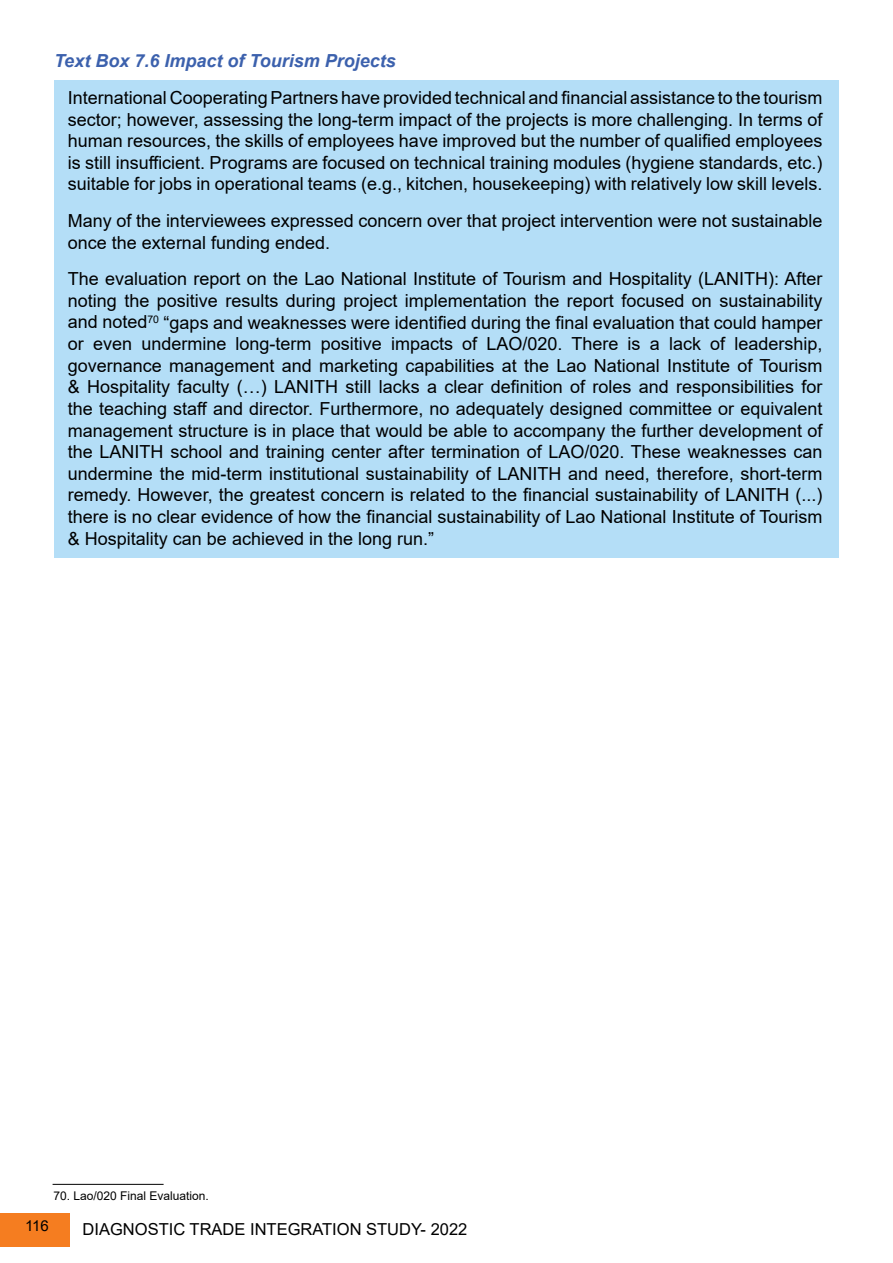
<style>
.page{position:relative;width:893px;height:1263px;background:#fff}
.page>*{position:absolute;margin:0;border:0;box-sizing:border-box;transform-origin:0 0}
.t1{font:18px/21.6px "Arial";color:#000;text-align:justify}
.t2{font:italic 700 18px "Arial";color:#3c61ad}
.t3{font:16.5px "Arial";color:#000}
.t4{font:15px "Arial";color:#000}
.t5{font:12px "Arial";color:#000}
</style>
<div class="page">
<div style="left:0;top:1212px;width:69px;height:34px;background:#f57d20"></div>
<div style="left:54px;top:80px;width:785px;height:477px;background:#b4def7"></div>
<hr style="left:53px;top:1184px;width:111px;height:1px;background:#000">
<p class="t2" style="left:54px;top:49px;width:343px">Text Box 7.6 Impact of Tourism Projects</p>
<p class="t1" style="left:68px;top:87px;width:756px">International Cooperating Partners have provided technical and financial assistance to the tourism sector; however, assessing the long-term impact of the projects is more challenging. In terms of human resources, the skills of employees have improved but the number of qualified employees is still insufficient. Programs are focused on technical training modules (hygiene standards, etc.) suitable for jobs in operational teams (e.g., kitchen, housekeeping) with relatively low skill levels.</p>
<p class="t1" style="left:68px;top:210px;width:756px">Many of the interviewees expressed concern over that project intervention were not sustainable once the external funding ended.</p>
<p class="t1" style="left:68px;top:268px;width:756px">The evaluation report on the Lao National Institute of Tourism and Hospitality (LANITH): After noting the positive results during project implementation the report focused on sustainability and noted<sup>70</sup> “gaps and weaknesses were identified during the final evaluation that could hamper or even undermine long-term positive impacts of LAO/020. There is a lack of leadership, governance management and marketing capabilities at the Lao National Institute of Tourism &amp; Hospitality faculty (…) LANITH still lacks a clear definition of roles and responsibilities for the teaching staff and director. Furthermore, no adequately designed committee or equivalent management structure is in place that would be able to accompany the further development of the LANITH school and training center after termination of LAO/020. These weaknesses can undermine the mid-term institutional sustainability of LANITH and need, therefore, short-term remedy. However, the greatest concern is related to the financial sustainability of LANITH (...) there is no clear evidence of how the financial sustainability of Lao National Institute of Tourism &amp; Hospitality can be achieved in the long run.”</p>
<p class="t5" style="left:54px;top:1187px;width:157px">70. Lao/020 Final Evaluation.</p>
<p class="t4" style="left:25px;top:1216px;width:25px">116</p>
<p class="t3" style="left:83px;top:1218px;width:386px">DIAGNOSTIC TRADE INTEGRATION STUDY- 2022</p>
</div>
